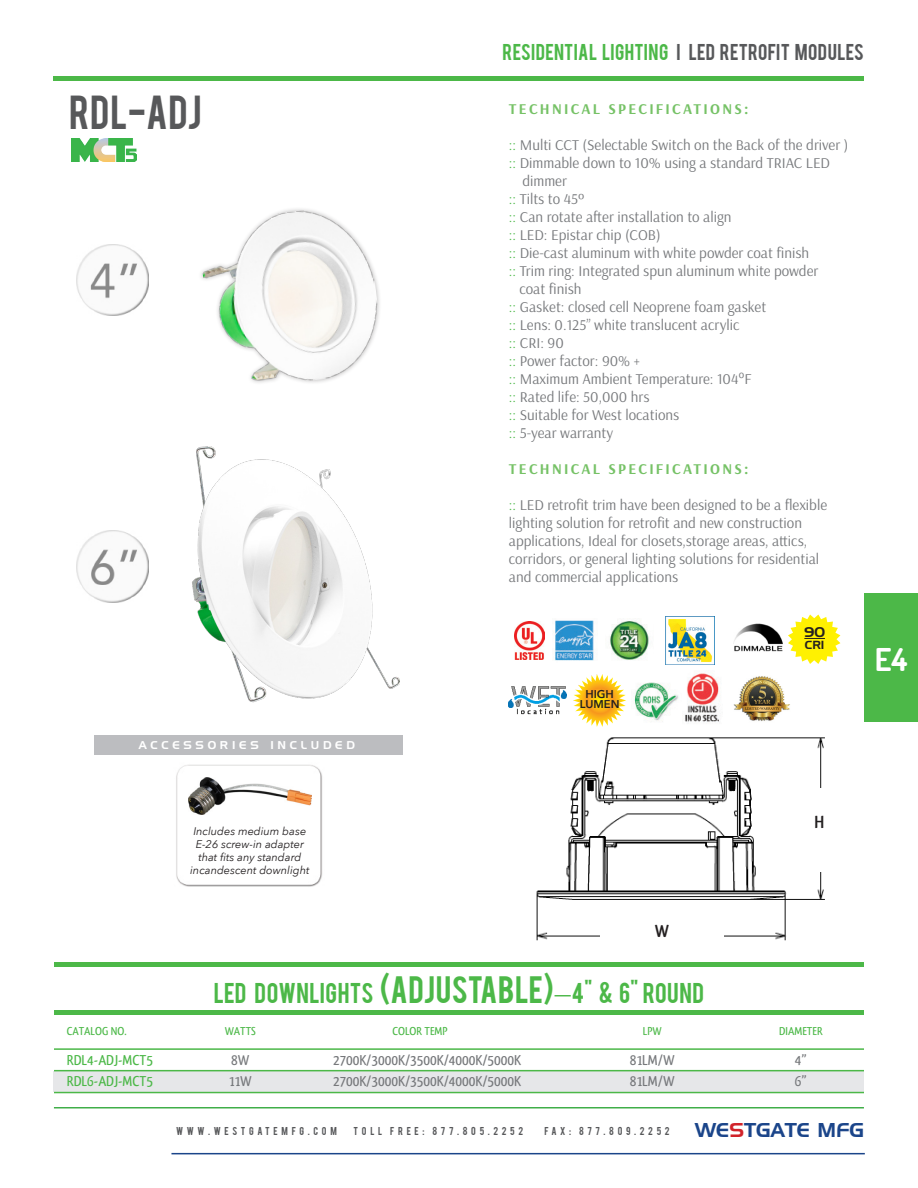
<style>
.page{position:relative;width:918px;height:1188px;background:#fff}
.page>*{position:absolute;margin:0;border:0;box-sizing:border-box;transform-origin:0 0}
.t1{font:37.5px "Bebas";letter-spacing:.02em;color:#57585a}
.t2{font:700 31.5px "Dosis";color:#fff}
.t3{font:22.5px "Bebas";letter-spacing:.02em;color:#4cb848}
.t4{font:19.5px "Handel Gothic";color:#1b458a}
.Qlassick_bold_10pt{font:700 18.3px "Qlassik";color:#231f20}
.t5{font:18px "Bebas";letter-spacing:.02em;color:#4cb848}
.bullet-conent{font:15px/18px "Arsenal";color:#76787b}
.Paragraph_Style_5{font:500 15px "Qlassik";color:#76787b}
.bullet-conent-2{font:700 15px "Arsenal";letter-spacing:.15em;color:#76c266}
.green_glassik_med{font:500 15px "Qlassik";color:#4cb848}
.t6{font:13.8px "Handel Gothic";color:#231f20}
.green_glassik_med-2{font:500 12px "Qlassik";color:#4cb848}
.t7{font:11.4px "Handel Gothic";color:#231f20}
.t8{font:600 11.25px "Avenir Next";color:#231f20}
.t9{font:italic 11.1px/13.2px "Avenir Next";color:#231f20;text-align:center}
.t10{font:11.1px "Handel Gothic";letter-spacing:.34em;color:#fff}
.t11{font:9px "Bebas";letter-spacing:.4em;color:#57585a}
.s1{color:#57585a}
.s2{color:#4cb848}
.s3{font-size:30px}
.s4{font-family:"Avenir Next";font-size:30px}
.s5{color:#d1232a}
</style>
<div class="page">
<div style="left:94px;top:735px;width:309px;height:20px;background:#bcbdc0"></div>
<img style="left:176px;top:764px;width:147px;height:123px">
<img style="left:188px;top:778px;width:124px;height:37px">
<img style="left:734px;top:623px;width:48px;height:29px">
<img style="left:610px;top:621px;width:39px;height:39px">
<img style="left:634px;top:682px;width:45px;height:40px">
<img style="left:553px;top:620px;width:41px;height:41px">
<svg style="left:573px;top:674px;width:53px;height:53px"></svg>
<img style="left:515px;top:621px;width:29px;height:39px">
<img style="left:684px;top:673px;width:35px;height:49px">
<svg style="left:788px;top:615px;width:52px;height:49px"></svg>
<img style="left:733px;top:676px;width:57px;height:45px">
<img style="left:665px;top:617px;width:48px;height:47px">
<img style="left:509px;top:686px;width:58px;height:29px">
<hr style="left:54px;top:77px;width:810px;height:4px;background:#4cb848">
<div style="left:54px;top:1071px;width:810px;height:21px;background:#e6e7e9"></div>
<hr style="left:54px;top:1048px;width:810px;height:2px;background:#4cb848">
<hr style="left:54px;top:1070px;width:810px;height:1px;background:#4cb848">
<hr style="left:54px;top:1092px;width:810px;height:1px;background:#4cb848">
<div style="left:54px;top:1010px;width:810px;height:5px;background:#4cb848"></div>
<div style="left:54px;top:962px;width:810px;height:5px;background:#4cb848"></div>
<hr style="left:54px;top:1107px;width:810px;height:1px;background:#40ae49">
<hr style="left:171px;top:1153px;width:694px;height:1px;background:#1b458a">
<div style="left:864px;top:593px;width:54px;height:128px;background:#4cb848"></div>
<img style="left:71px;top:138px;width:65px;height:23px">
<img style="left:201px;top:209px;width:179px;height:174px">
<img style="left:192px;top:446px;width:208px;height:257px">
<img style="left:536px;top:737px;width:289px;height:204px">
<div style="left:600px;top:923px;width:124px;height:15px;background:#fff"></div>
<div style="left:809px;top:788px;width:20px;height:84px;background:#fff"></div>
<img style="left:76px;top:531px;width:72px;height:72px">
<img style="left:77px;top:244px;width:71px;height:71px">
<p class="t5" style="left:503px;top:39px;width:363px">RESIDENTIAL LIGHTING <span class="s1">I LED RETROFIT MODULES</span></p>
<p class="t1" style="left:69px;top:85px;width:134px">RDL-ADJ</p>
<p class="bullet-conent-2" style="left:509px;top:100px;width:241px">TECHNICAL SPECIFICATIONS:</p>
<p class="bullet-conent" style="left:509px;top:136px;width:341px"><span class="s2">::</span> Multi CCT (Selectable Switch on the Back of the driver )</p>
<p class="bullet-conent" style="left:522px;top:154px;width:309px;text-indent:-14px"><span class="s2">::</span> Dimmable down to 10% using a standard TRIAC LED dimmer</p>
<p class="bullet-conent" style="left:509px;top:190px;width:77px"><span class="s2">::</span> Tilts to 45º</p>
<p class="bullet-conent" style="left:509px;top:208px;width:224px"><span class="s2">::</span> Can rotate after installation to align</p>
<p class="bullet-conent" style="left:509px;top:226px;width:153px"><span class="s2">::</span> LED: Epistar chip (COB)</p>
<p class="bullet-conent" style="left:509px;top:244px;width:302px"><span class="s2">::</span> Die-cast aluminum with white powder coat finish</p>
<p class="bullet-conent" style="left:509px;top:262px;width:311px"><span class="s2">::</span> Trim ring: Integrated spun aluminum white powder</p>
<p class="bullet-conent" style="left:519px;top:280px;width:64px">coat finish</p>
<p class="bullet-conent" style="left:509px;top:298px;width:259px"><span class="s2">::</span> Gasket: closed cell Neoprene foam gasket</p>
<p class="bullet-conent" style="left:509px;top:316px;width:232px"><span class="s2">::</span> Lens: 0.125” white translucent acrylic</p>
<p class="bullet-conent" style="left:509px;top:334px;width:56px"><span class="s2">::</span> CRI: 90</p>
<p class="bullet-conent" style="left:509px;top:352px;width:132px"><span class="s2">::</span> Power factor: 90% +</p>
<p class="bullet-conent" style="left:509px;top:370px;width:244px"><span class="s2">::</span> Maximum Ambient Temperature: 104°F</p>
<p class="bullet-conent" style="left:509px;top:388px;width:142px"><span class="s2">::</span> Rated life: 50,000 hrs</p>
<p class="bullet-conent" style="left:509px;top:406px;width:172px"><span class="s2">::</span> Suitable for West locations</p>
<p class="bullet-conent" style="left:509px;top:424px;width:106px"><span class="s2">::</span> 5-year warranty</p>
<p class="bullet-conent-2" style="left:509px;top:460px;width:241px">TECHNICAL SPECIFICATIONS:</p>
<p class="bullet-conent" style="left:509px;top:496px;width:320px"><span class="s2">::</span> LED retrofit trim have been designed to be a flexible</p>
<p class="bullet-conent" style="left:509px;top:514px;width:295px">lighting solution for retrofit and new construction</p>
<p class="bullet-conent" style="left:509px;top:532px;width:300px">applications, Ideal for closets,storage areas, attics,</p>
<p class="bullet-conent" style="left:509px;top:550px;width:312px">corridors, or general lighting solutions for residential</p>
<p class="bullet-conent" style="left:509px;top:568px;width:171px">and commercial applications</p>
<p class="t10" style="left:139px;top:740px;width:218px">ACCESSORIES INCLUDED</p>
<p class="t8" style="left:585px;top:685px;width:30px">HIGH</p>
<p class="t8" style="left:580px;top:694px;width:41px">LUMEN</p>
<p class="t6" style="left:804px;top:626px;width:22px">90</p>
<p class="t7" style="left:805px;top:639px;width:21px">CRI</p>
<p class="t2" style="left:875px;top:639px;width:34px">E4</p>
<p class="t9" style="left:190px;top:824px;width:121px">Includes medium base<br>E-26 screw-in adapter that fits any standard incandescent downlight</p>
<p class="Qlassick_bold_10pt" style="left:655px;top:920px;width:16px">W</p>
<p class="t3" style="left:214px;top:976px;width:492px">LED DOWNLIGHTS <span class="s3">(ADJUSTABLE)</span><span class="s4">—</span>4" &amp; 6" ROUND</p>
<p class="Qlassick_bold_10pt" style="left:814px;top:811px;width:11px">H</p>
<p class="green_glassik_med-2" style="left:67px;top:1024px;width:61px">CATALOG NO.</p>
<p class="green_glassik_med-2" style="left:225px;top:1024px;width:33px">WATTS</p>
<p class="green_glassik_med-2" style="left:393px;top:1024px;width:57px">COLOR TEMP</p>
<p class="green_glassik_med-2" style="left:643px;top:1024px;width:20px">LPW</p>
<p class="green_glassik_med-2" style="left:779px;top:1024px;width:45px">DIAMETER</p>
<p class="Paragraph_Style_5" style="left:231px;top:1052px;width:20px">8W</p>
<p class="Paragraph_Style_5" style="left:229px;top:1073px;width:25px">11W</p>
<p class="Paragraph_Style_5" style="left:795px;top:1052px;width:13px">4”</p>
<p class="Paragraph_Style_5" style="left:795px;top:1073px;width:13px">6”</p>
<p class="Paragraph_Style_5" style="left:333px;top:1052px;width:189px">2700K/3000K/3500K/4000K/5000K</p>
<p class="Paragraph_Style_5" style="left:333px;top:1073px;width:189px">2700K/3000K/3500K/4000K/5000K</p>
<p class="t11" style="left:176px;top:1124px;width:162px">WWW.WESTGATEMFG.COM</p>
<p class="t11" style="left:354px;top:1124px;width:171px">TOLL FREE: 877.805.2252</p>
<p class="t11" style="left:545px;top:1124px;width:127px">FAX: 877.809.2252</p>
<p class="t4" style="left:695px;top:1121px;width:171px">WE<span class="s5">S</span>TGATE MFG</p>
<p class="Paragraph_Style_5" style="left:630px;top:1052px;width:46px">81LM/W</p>
<p class="Paragraph_Style_5" style="left:630px;top:1073px;width:46px">81LM/W</p>
<p class="green_glassik_med" style="left:67px;top:1052px;width:88px">RDL4-ADJ-MCT5</p>
<p class="green_glassik_med" style="left:67px;top:1073px;width:88px">RDL6-ADJ-MCT5</p>
</div>
